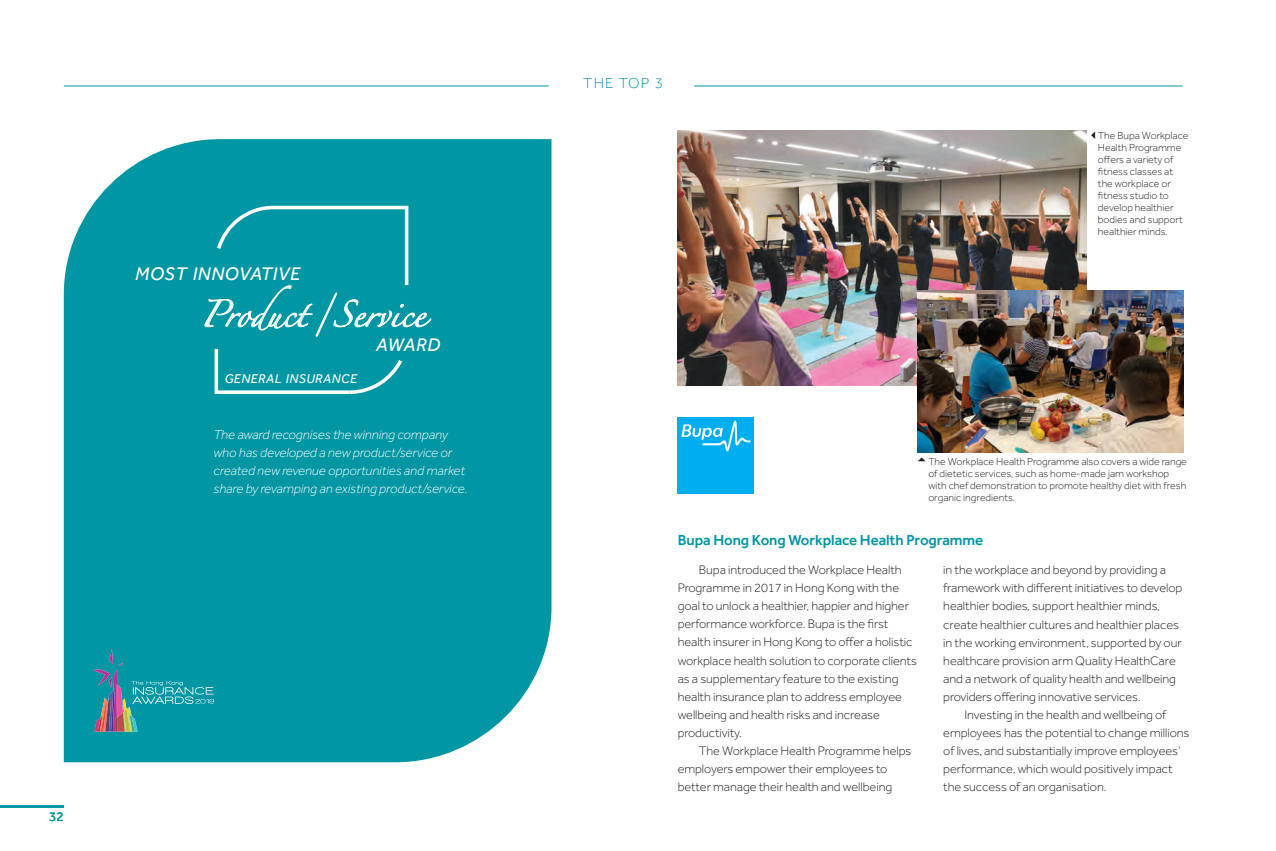
<style>
.page{position:relative;width:1276px;height:851px;background:#fff}
.page>*{position:absolute;margin:0;border:0;box-sizing:border-box;transform-origin:0 0}
.t1{font:24px "Zapfino";color:#fff}
.t2{font:italic 18.9px "Effra";letter-spacing:.035em;color:#fff}
.t3{font:500 15px "Effra";letter-spacing:-.005em;color:#0096a3}
.t4{font:300 15px "Effra";letter-spacing:.08em;color:#0096a3}
.t5{font:italic 300 13.5px/18px "Effra";color:#fff}
.t6{font:13.5px "Effra";color:#0096a3}
.t7{font:italic 13.2px "Effra";letter-spacing:.035em;color:#fff}
.t8{font:300 12.75px/18px "Effra";letter-spacing:-.005em;color:#231f20}
.t9{font:300 10.5px/12px "Effra";color:#231f20}
</style>
<div class="page">
<hr style="left:694px;top:86px;width:488px;height:1px;background:#0096a3">
<hr style="left:64px;top:86px;width:485px;height:1px;background:#0096a3">
<div style="left:64px;top:139px;width:487px;height:623px;background:#0096a3"></div>
<svg style="left:93px;top:648px;width:121px;height:83px;background:#2194a1"></svg>
<img style="left:677px;top:130px;width:409px;height:255px">
<img style="left:917px;top:291px;width:267px;height:161px">
<div style="left:677px;top:417px;width:77px;height:76px;background:#00aeef"></div>
<svg style="left:681px;top:420px;width:69px;height:31px"></svg>
<svg style="left:204px;top:204px;width:227px;height:132px;background:#139eaa"></svg>
<svg style="left:213px;top:345px;width:192px;height:50px;background:#179fab"></svg>
<hr style="left:0;top:805px;width:64px;height:3px;background:#0096a3">
<h2 class="t2" style="left:135px;top:262px;width:167px">MOST INNOVATIVE</h2>
<h1 class="t1" style="left:200px;top:304px;width:226px">Product /Service</h1>
<p class="t7" style="left:225px;top:370px;width:134px">GENERAL INSURANCE</p>
<h2 class="t2" style="left:376px;top:333px;width:66px">AWARD</h2>
<p class="t5" style="left:213px;top:425px;width:255px">The award recognises the winning company who has developed a new product/service or created new revenue opportunities and market share by revamping an existing product/service.</p>
<p class="t6" style="left:49px;top:809px;width:16px">32</p>
<p class="t4" style="left:583px;top:75px;width:81px">THE TOP 3</p>
<p class="t9" style="left:1098px;top:129px;width:92px">The Bupa Workplace<br>Health Programme offers a variety of fitness classes at the workplace or fitness studio to develop healthier bodies and support healthier minds.</p>
<p class="t9" style="left:928px;top:455px;width:260px">The Workplace Health Programme also covers a wide range of dietetic services, such as home-made jam workshop with chef demonstration to promote healthy diet with fresh organic ingredients.</p>
<p class="t3" style="left:677px;top:530px;width:307px">Bupa Hong Kong Workplace Health Programme</p>
<p class="t8" style="left:677px;top:561px;width:241px;text-indent:21px">Bupa introduced the Workplace Health Programme in 2017 in Hong Kong with the goal to unlock a healthier, happier and higher performance workforce. Bupa is the first health insurer in Hong Kong to offer a holistic workplace health solution to corporate clients as a supplementary feature to the existing health insurance plan to address employee wellbeing and health risks and increase productivity.</p>
<p class="t8" style="left:677px;top:741px;width:235px;text-indent:21px">The Workplace Health Programme helps employers empower their employees to better manage their health and wellbeing</p>
<p class="t8" style="left:943px;top:561px;width:241px">in the workplace and beyond by providing a framework with different initiatives to develop healthier bodies, support healthier minds, create healthier cultures and healthier places in the working environment, supported by our healthcare provision arm Quality HealthCare and a network of quality health and wellbeing providers offering innovative services.</p>
<p class="t8" style="left:943px;top:705px;width:248px;text-indent:21px">Investing in the health and wellbeing of employees has the potential to change millions of lives, and substantially improve employees’ performance, which would positively impact the success of an organisation.</p>
</div>
